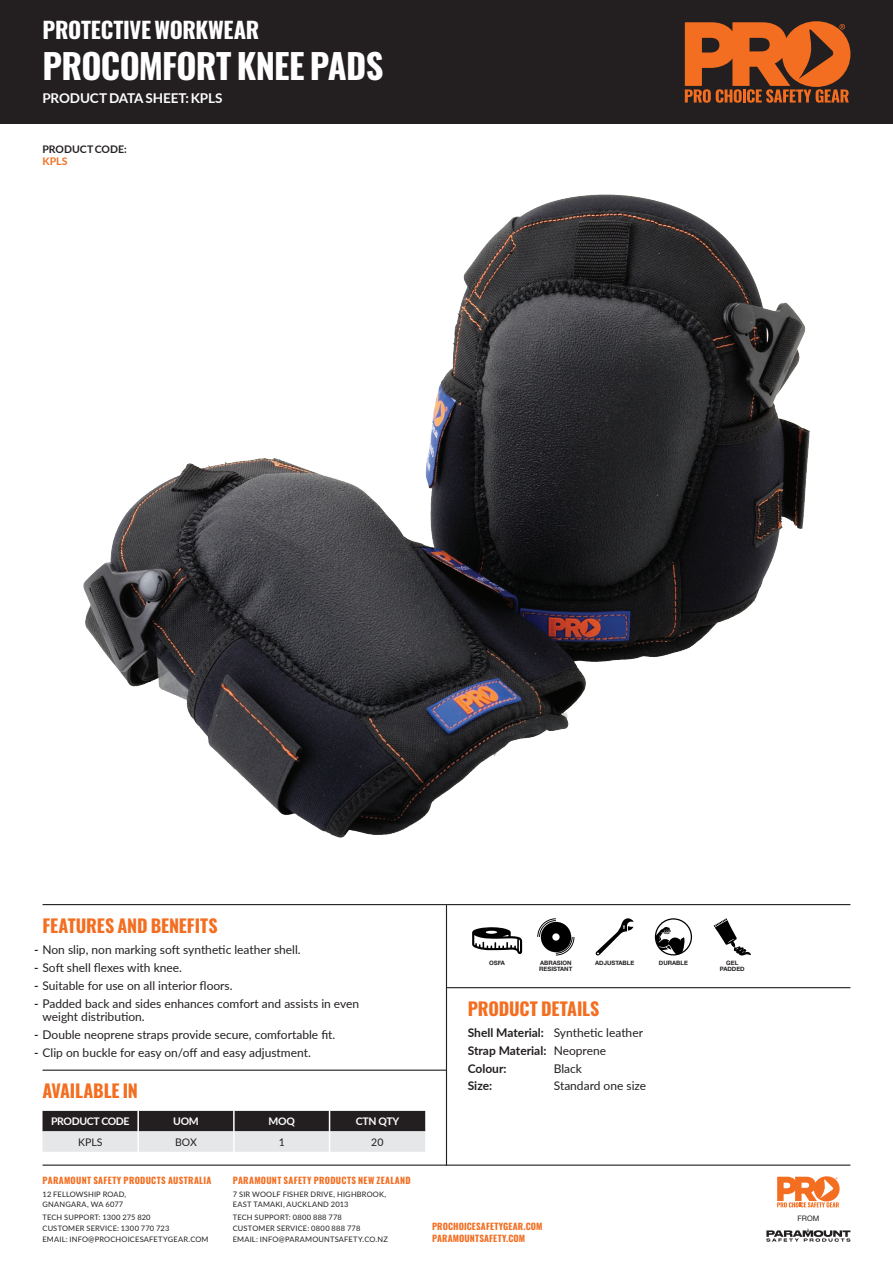
<style>
.page{position:relative;width:893px;height:1263px;background:#fff}
.page>*{position:absolute;margin:0;border:0;box-sizing:border-box;transform-origin:0 0}
.t1{font:700 34.5px "Oswald";letter-spacing:-.02em;color:#fff}
.t2{font:700 22.5px "Oswald";letter-spacing:-.015em;color:#fff}
.t3{font:700 18px "Oswald";letter-spacing:-.005em;color:#f36e21}
.t4{font:700 13.5px "Lato";letter-spacing:-.01em;color:#fff}
.t5{font:12px/13.5px "Lato";color:#231f20}
.t6{font:700 12px "Lato";color:#231f20}
.t7{font:700 10.5px "Lato";letter-spacing:-.03em;color:#fff}
.t8{font:700 10.5px/11.7px "Lato";color:#231f20}
.t9{font:10.5px "Lato";color:#231f20}
.t10{font:700 9px/11.2px "Oswald";letter-spacing:.025em;color:#f36e21}
.t11{font:7.5px/10.8px "Lato";letter-spacing:.025em;color:#231f20}
.t12{font:7.5px "Helvetica Neue";color:#231f20}
.t13{font:700 6px/6px "Helvetica Neue";color:#231f20;text-align:center}
.s1{color:#f36e21}
.s2{font-weight:700}
</style>
<div class="page">
<div style="left:0;top:0;width:893px;height:124px;background:#231f20"></div>
<svg style="left:685px;top:21px;width:165px;height:82px"></svg>
<hr style="left:43px;top:1164px;width:807px;height:2px;background:#231f20">
<svg style="left:777px;top:1176px;width:63px;height:31px"></svg>
<svg style="left:766px;top:1228px;width:84px;height:14px"></svg>
<hr style="left:43px;top:1069px;width:403px;height:2px;background:#231f20">
<hr style="left:446px;top:987px;width:404px;height:1px;background:#231f20">
<hr style="left:43px;top:904px;width:807px;height:1px;background:#231f20">
<hr style="left:446px;top:905px;width:1px;height:261px;background:#231f20">
<svg style="left:43px;top:1111px;width:382px;height:41px;background:#878687"></svg>
<img style="left:83px;top:194px;width:727px;height:644px">
<svg style="left:472px;top:927px;width:50px;height:27px"></svg>
<svg style="left:655px;top:918px;width:37px;height:37px"></svg>
<svg style="left:537px;top:918px;width:37px;height:37px"></svg>
<svg style="left:595px;top:918px;width:39px;height:38px"></svg>
<svg style="left:714px;top:918px;width:37px;height:37px"></svg>
<p class="t2" style="left:43px;top:19px;width:218px">PROTECTIVE WORKWEAR</p>
<p class="t1" style="left:43px;top:48px;width:343px">PROCOMFORT KNEE PADS</p>
<p class="t4" style="left:43px;top:88px;width:182px">PRODUCT DATA SHEET: KPLS</p>
<p class="t8" style="left:43px;top:143px;width:86px">PRODUCT CODE:<br><span class="s1">KPLS</span></p>
<p class="t3" style="left:43px;top:916px;width:177px">FEATURES AND BENEFITS</p>
<p class="t5" style="left:34px;top:943px;width:268px"><span class="s2">-</span> Non slip, non marking soft synthetic leather shell.</p>
<p class="t5" style="left:34px;top:960px;width:149px"><span class="s2">-</span> Soft shell flexes with knee.</p>
<p class="t5" style="left:34px;top:978px;width:200px"><span class="s2">-</span> Suitable for use on all interior floors.</p>
<p class="t5" style="left:43px;top:996px;width:318px;text-indent:-9px"><span class="s2">-</span> Padded back and sides enhances comfort and assists in even weight distribution.</p>
<p class="t5" style="left:34px;top:1027px;width:303px"><span class="s2">-</span> Double neoprene straps provide secure, comfortable fit.</p>
<p class="t5" style="left:34px;top:1045px;width:278px"><span class="s2">-</span> Clip on buckle for easy on/off and easy adjustment.</p>
<p class="t3" style="left:43px;top:1081px;width:97px">AVAILABLE IN</p>
<p class="t7" style="left:51px;top:1114px;width:80px">PRODUCT CODE</p>
<p class="t7" style="left:173px;top:1114px;width:27px">UOM</p>
<p class="t7" style="left:269px;top:1114px;width:28px">MOQ</p>
<p class="t7" style="left:356px;top:1114px;width:45px">CTN QTY</p>
<p class="t9" style="left:78px;top:1134px;width:26px">KPLS</p>
<p class="t9" style="left:175px;top:1134px;width:23px">BOX</p>
<p class="t9" style="left:279px;top:1134px;width:8px">1</p>
<p class="t9" style="left:371px;top:1134px;width:14px">20</p>
<p class="t13" style="left:489px;top:960px;width:17px">OSFA</p>
<p class="t13" style="left:595px;top:960px;width:41px">ADJUSTABLE</p>
<p class="t13" style="left:659px;top:960px;width:31px">DURABLE</p>
<p class="t13" style="left:720px;top:960px;width:26px">GEL<br>PADDED</p>
<p class="t13" style="left:539px;top:960px;width:35px;text-align:left">ABRASION<br>RESISTANT</p>
<p class="t3" style="left:468px;top:999px;width:133px">PRODUCT DETAILS</p>
<p class="t6" style="left:468px;top:1024px;width:78px">Shell Material:</p>
<p class="t6" style="left:468px;top:1042px;width:80px">Strap Material:</p>
<p class="t6" style="left:468px;top:1059px;width:40px">Colour:</p>
<p class="t6" style="left:468px;top:1077px;width:26px">Size:</p>
<p class="t5" style="left:554px;top:1025px;width:91px">Synthetic leather</p>
<p class="t5" style="left:554px;top:1043px;width:54px">Neoprene</p>
<p class="t5" style="left:554px;top:1061px;width:30px">Black</p>
<p class="t5" style="left:554px;top:1079px;width:94px">Standard one size</p>
<p class="t10" style="left:43px;top:1175px;width:171px">PARAMOUNT SAFETY PRODUCTS AUSTRALIA</p>
<p class="t11" style="left:43px;top:1188px;width:85px">12 FELLOWSHIP ROAD,<br>GNANGARA, WA 6077</p>
<p class="t11" style="left:43px;top:1212px;width:168px">TECH SUPPORT: 1300 275 820<br>CUSTOMER SERVICE: 1300 770 723<br>EMAIL: INFO@PROCHOICESAFETYGEAR.COM</p>
<p class="t10" style="left:233px;top:1175px;width:179px">PARAMOUNT SAFETY PRODUCTS NEW ZEALAND</p>
<p class="t11" style="left:233px;top:1188px;width:155px">7 SIR WOOLF FISHER DRIVE, HIGHBROOK,<br>EAST TAMAKI, AUCKLAND 2013</p>
<p class="t11" style="left:233px;top:1212px;width:157px">TECH SUPPORT: 0800 888 778<br>CUSTOMER SERVICE: 0800 888 778<br>EMAIL: INFO@PARAMOUNTSAFETY.CO.NZ</p>
<p class="t10" style="left:432px;top:1222px;width:112px">PROCHOICESAFETYGEAR.COM<br>PARAMOUNTSAFETY.COM</p>
<p class="t12" style="left:797px;top:1212px;width:24px">FROM</p>
</div>
